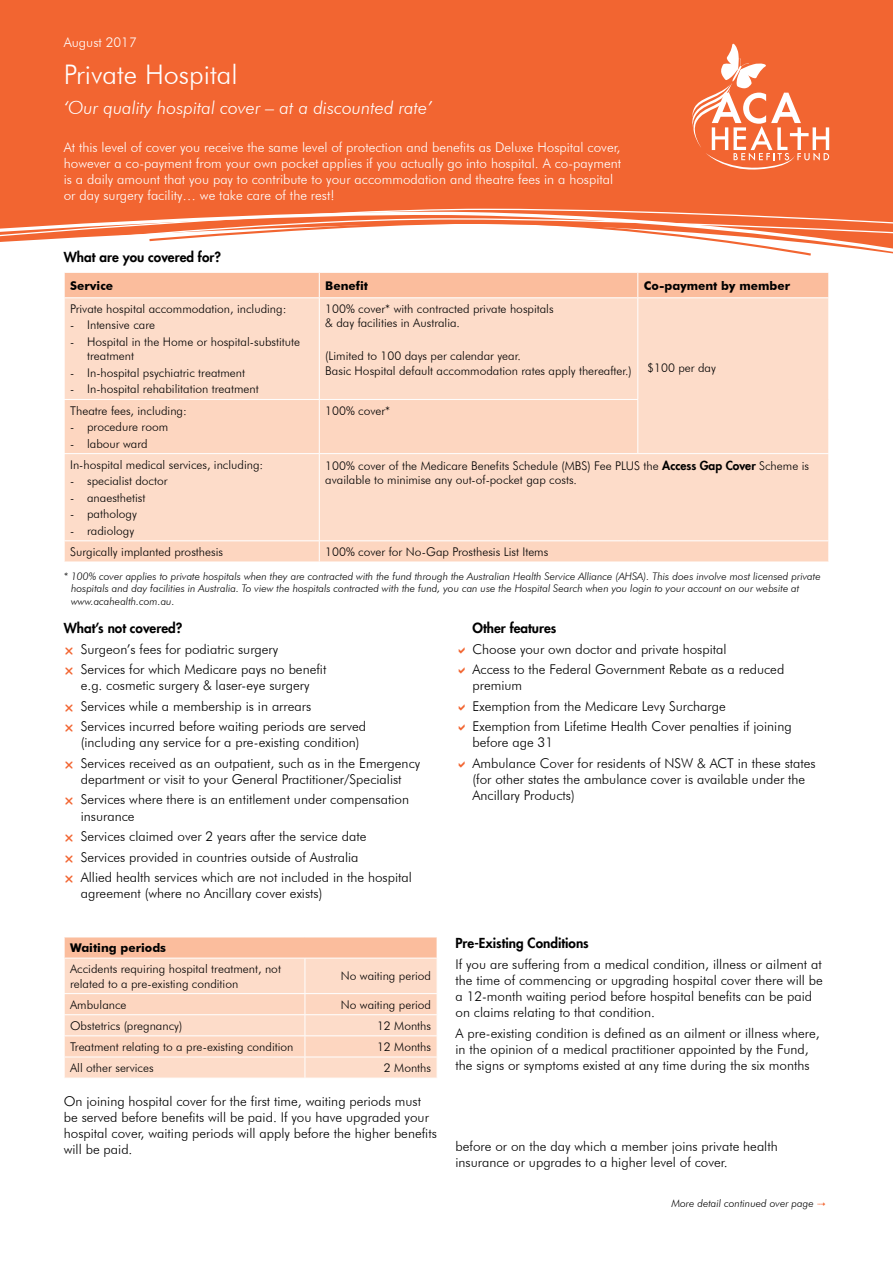
<style>
.page{position:relative;width:893px;height:1263px;background:#fff}
.page>*{position:absolute;margin:0;border:0;box-sizing:border-box;transform-origin:0 0}
.Main_Header{font:300 27px "Futura BT";color:#fff}
.Sub_Main_Header{font:italic 300 18px "Futura BT";color:#fff}
.Body_Text{font:300 13.5px/16.2px "Futura BT";color:#000}
.Body_Text-2{font:300 13.5px/16.2px "Futura BT";color:#fff}
.Small_Header{font:300 13.5px/16.2px "Futura BT";color:#000}
.Small_Header-2{font:800 13.5px "Futura";color:#000}
.Body_Text-3{font:800 13.5px "Futura";color:#000}
.Small_Header-3{font:300 13.5px "Futura BT";color:#fff}
.Table_text{font:300 12px/14.4px "Futura BT";color:#000}
.Bold_Table_text{font:700 12px "Futura BT";color:#000}
.Disclaimer{font:italic 300 10.5px/12.6px "Futura BT";color:#000}
.s1{font-family:"Futura";font-weight:800}
.s2{color:#f26531}
</style>
<div class="page">
<div style="left:0;top:0;width:893px;height:207px;background:#f26531"></div>
<svg style="left:0;top:207px;width:893px;height:49px"></svg>
<svg style="left:691px;top:41px;width:138px;height:130px;background:#f48258"></svg>
<div style="left:65px;top:298px;width:763px;height:101px;background:#fddcc9"></div>
<svg style="left:65px;top:399px;width:763px;height:163px;background:#fddac6"></svg>
<div style="left:64px;top:272px;width:765px;height:25px;background:#fbbd9d"></div>
<hr style="left:319px;top:298px;width:1px;height:101px;background:#fff">
<hr style="left:637px;top:298px;width:1px;height:101px;background:#fff">
<hr style="left:64px;top:399px;width:255px;height:1px;background:#fff">
<hr style="left:319px;top:399px;width:319px;height:1px;background:#fff">
<hr style="left:319px;top:400px;width:1px;height:53px;background:#fff">
<hr style="left:637px;top:400px;width:1px;height:53px;background:#fff">
<hr style="left:64px;top:453px;width:255px;height:1px;background:#fff">
<hr style="left:319px;top:453px;width:319px;height:1px;background:#fff">
<hr style="left:319px;top:454px;width:1px;height:86px;background:#fff">
<hr style="left:638px;top:453px;width:191px;height:1px;background:#fff">
<hr style="left:64px;top:540px;width:255px;height:1px;background:#fff">
<svg style="left:64px;top:541px;width:1px;height:21px"></svg>
<hr style="left:319px;top:540px;width:319px;height:1px;background:#fff">
<svg style="left:319px;top:541px;width:1px;height:21px"></svg>
<hr style="left:638px;top:540px;width:191px;height:1px;background:#fff">
<svg style="left:828px;top:541px;width:1px;height:21px"></svg>
<svg style="left:64px;top:937px;width:373px;height:141px;background:#fcd7c2"></svg>
<p class="Small_Header-3" style="left:64px;top:34px;width:75px">August 2017</p>
<p class="Main_Header" style="left:64px;top:58px;width:175px">Private Hospital</p>
<p class="Sub_Main_Header" style="left:64px;top:97px;width:370px">‘Our quality hospital cover – at a discounted rate’</p>
<p class="Body_Text-2" style="left:64px;top:139px;width:559px">At this level of cover you receive the same level of protection and benefits as Deluxe Hospital cover, however a co-payment from your own pocket applies if you actually go into hospital. A co-payment is a daily amount that you pay to contribute to your accommodation and theatre fees in a hospital or day surgery facility… we take care of the rest!</p>
<p class="Small_Header-2" style="left:64px;top:248px;width:159px">What are you covered for?</p>
<p class="Bold_Table_text" style="left:70px;top:278px;width:45px">Service</p>
<p class="Bold_Table_text" style="left:325px;top:278px;width:44px">Benefit</p>
<p class="Bold_Table_text" style="left:644px;top:278px;width:148px">Co-payment by member</p>
<p class="Table_text" style="left:70px;top:301px;width:218px">Private hospital accommodation, including:</p>
<p class="Table_text" style="left:70px;top:318px;width:86px">- Intensive care</p>
<p class="Table_text" style="left:87px;top:334px;width:214px;text-indent:-17px">- Hospital in the Home or hospital-substitute treatment</p>
<p class="Table_text" style="left:70px;top:365px;width:176px">- In-hospital psychiatric treatment</p>
<p class="Table_text" style="left:70px;top:382px;width:190px">- In-hospital rehabilitation treatment</p>
<p class="Table_text" style="left:325px;top:301px;width:230px">100% cover* with contracted private hospitals &amp; day facilities in Australia.</p>
<p class="Table_text" style="left:325px;top:349px;width:308px">(Limited to 100 days per calendar year.<br>Basic Hospital default accommodation rates apply thereafter.)</p>
<p class="Table_text" style="left:647px;top:360px;width:70px">$100 per day</p>
<p class="Table_text" style="left:70px;top:403px;width:118px">Theatre fees, including:</p>
<p class="Table_text" style="left:70px;top:419px;width:100px">- procedure room</p>
<p class="Table_text" style="left:70px;top:436px;width:79px">- labour ward</p>
<p class="Table_text" style="left:70px;top:457px;width:195px">In-hospital medical services, including:</p>
<p class="Table_text" style="left:70px;top:474px;width:99px">- specialist doctor</p>
<p class="Table_text" style="left:70px;top:490px;width:77px">- anaesthetist</p>
<p class="Table_text" style="left:70px;top:507px;width:68px">- pathology</p>
<p class="Table_text" style="left:70px;top:523px;width:66px">- radiology</p>
<p class="Table_text" style="left:325px;top:403px;width:67px">100% cover*</p>
<p class="Table_text" style="left:325px;top:458px;width:485px">100% cover of the Medicare Benefits Schedule (MBS) Fee PLUS the <span class="s1">Access Gap Cover</span> Scheme is available to minimise any out-of-pocket gap costs.</p>
<p class="Table_text" style="left:70px;top:544px;width:154px">Surgically implanted prosthesis</p>
<p class="Table_text" style="left:325px;top:544px;width:225px">100% cover for No-Gap Prosthesis List Items</p>
<p class="Disclaimer" style="left:71px;top:569px;width:751px;text-indent:-7px">* 100% cover applies to private hospitals when they are contracted with the fund through the Australian Health Service Alliance (AHSA). This does involve most licensed private hospitals and day facilities in Australia. To view the hospitals contracted with the fund, you can use the Hospital Search when you login to your account on our website at www.acahealth.com.au.</p>
<p class="Small_Header-2" style="left:64px;top:619px;width:120px">What’s not covered?</p>
<p class="Body_Text" style="left:81px;top:640px;width:199px">Surgeon’s fees for podiatric surgery</p>
<p class="Body_Text" style="left:81px;top:661px;width:247px">Services for which Medicare pays no benefit e.g. cosmetic surgery &amp; laser-eye surgery</p>
<p class="Body_Text" style="left:81px;top:698px;width:232px">Services while a membership is in arrears</p>
<p class="Body_Text" style="left:81px;top:718px;width:287px">Services incurred before waiting periods are served (including any service for a pre-existing condition)</p>
<p class="Body_Text" style="left:81px;top:755px;width:341px">Services received as an outpatient, such as in the Emergency department or visit to your General Practitioner/Specialist</p>
<p class="Body_Text" style="left:81px;top:791px;width:330px">Services where there is an entitlement under compensation insurance</p>
<p class="Body_Text" style="left:81px;top:828px;width:287px">Services claimed over 2 years after the service date</p>
<p class="Body_Text" style="left:81px;top:848px;width:279px">Services provided in countries outside of Australia</p>
<p class="Body_Text" style="left:81px;top:869px;width:333px">Allied health services which are not included in the hospital agreement (where no Ancillary cover exists)</p>
<p class="Bold_Table_text" style="left:70px;top:940px;width:97px">Waiting periods</p>
<p class="Table_text" style="left:70px;top:962px;width:212px">Accidents requiring hospital treatment, not related to a pre-existing condition</p>
<p class="Table_text" style="left:341px;top:969px;width:92px">No waiting period</p>
<p class="Table_text" style="left:70px;top:997px;width:58px">Ambulance</p>
<p class="Table_text" style="left:341px;top:997px;width:92px">No waiting period</p>
<p class="Table_text" style="left:70px;top:1018px;width:114px">Obstetrics (pregnancy)</p>
<p class="Table_text" style="left:377px;top:1018px;width:56px">12 Months</p>
<p class="Table_text" style="left:70px;top:1039px;width:225px">Treatment relating to a pre-existing condition</p>
<p class="Table_text" style="left:377px;top:1039px;width:56px">12 Months</p>
<p class="Table_text" style="left:70px;top:1060px;width:85px">All other services</p>
<p class="Table_text" style="left:384px;top:1060px;width:49px">2 Months</p>
<p class="Small_Header" style="left:64px;top:1093px;width:375px">On joining hospital cover for the first time, waiting periods must be served before benefits will be paid. If you have upgraded your hospital cover, waiting periods will apply before the higher benefits will be paid.</p>
<p class="Body_Text-3" style="left:472px;top:619px;width:85px">Other features</p>
<p class="Body_Text" style="left:472px;top:640px;width:256px">Choose your own doctor and private hospital</p>
<p class="Body_Text" style="left:472px;top:661px;width:313px">Access to the Federal Government Rebate as a reduced premium</p>
<p class="Body_Text" style="left:472px;top:698px;width:255px">Exemption from the Medicare Levy Surcharge</p>
<p class="Body_Text" style="left:472px;top:718px;width:321px">Exemption from Lifetime Health Cover penalties if joining before age 31</p>
<p class="Body_Text" style="left:472px;top:755px;width:345px">Ambulance Cover for residents of NSW &amp; ACT in these states (for other states the ambulance cover is available under the<br>Ancillary Products)</p>
<p class="Small_Header-2" style="left:455px;top:934px;width:135px">Pre-Existing Conditions</p>
<p class="Body_Text" style="left:455px;top:955px;width:369px">If you are suffering from a medical condition, illness or ailment at the time of commencing or upgrading hospital cover there will be a 12-month waiting period before hospital benefits can be paid on claims relating to that condition.</p>
<p class="Body_Text" style="left:455px;top:1024px;width:366px">A pre-existing condition is defined as an ailment or illness where, in the opinion of a medical practitioner appointed by the Fund, the signs or symptoms existed at any time during the six months</p>
<p class="Body_Text" style="left:455px;top:1138px;width:324px">before or on the day which a member joins private health insurance or upgrades to a higher level of cover.</p>
<p class="Disclaimer" style="left:671px;top:1197px;width:153px">More detail continued over page <span class="s2">✔</span></p>
</div>
